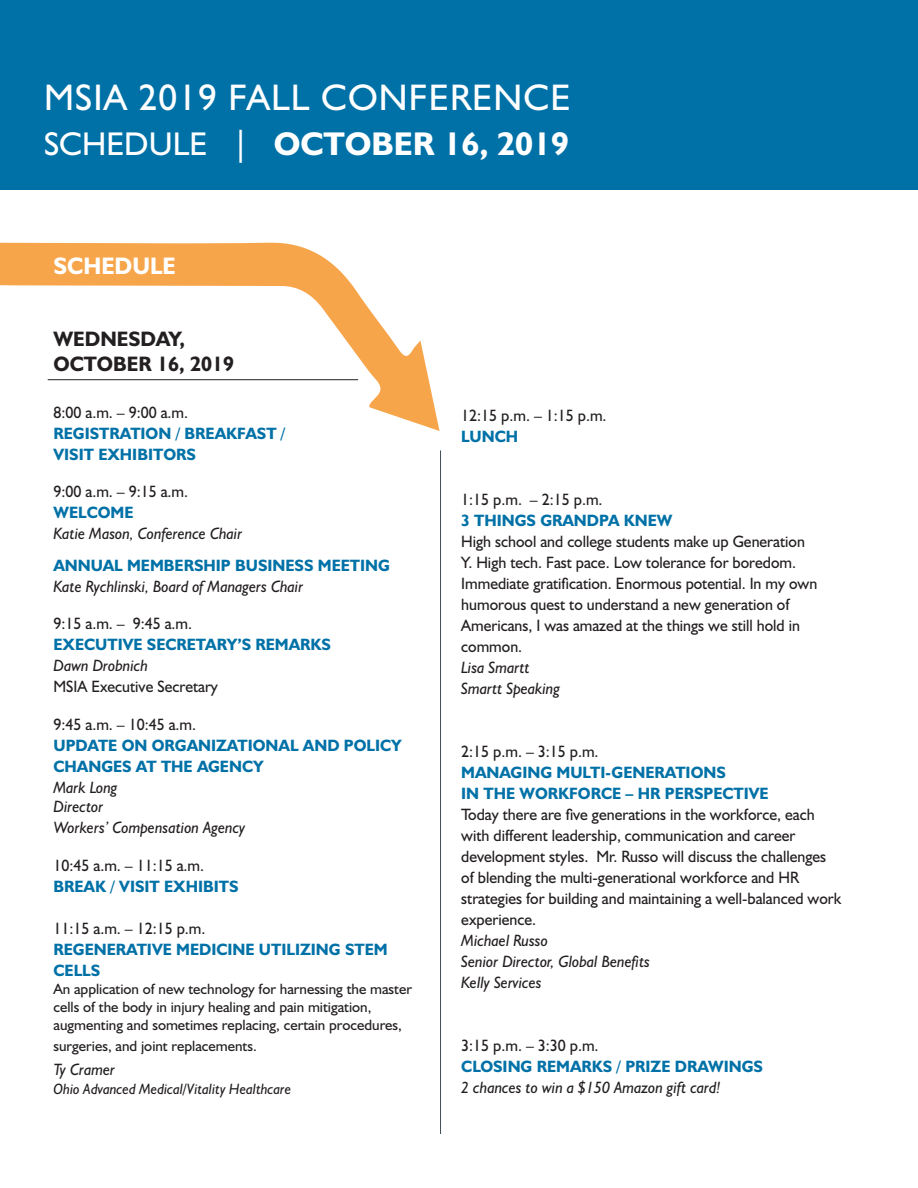
<style>
.page{position:relative;width:918px;height:1188px;background:#fff}
.page>*{position:absolute;margin:0;border:0;box-sizing:border-box;transform-origin:0 0}
.t1{font:37.2px "Humanist 521 BT";letter-spacing:.03em;color:#fff}
.t2{font:700 33px "Humanist 521 BT";color:#fff}
.t3{font:700 24px "Humanist 521 BT";color:#fff;scale:.96 1}
.t4{font:700 21px/25.2px "Humanist 521 BT";color:#231f20;scale:.96 1}
.t5{font:16.5px/21px "Humanist 521 BT";color:#231f20;scale:.96 1}
.t6{font:700 16.5px/21px "Humanist 521 BT";color:#0071a7;scale:.96 1}
.t7{font:italic 16.5px/21px "Humanist 521 BT";color:#231f20;scale:.96 1}
.t8{font:15px/18px "Humanist 521 BT";color:#231f20}
.t9{font:italic 15px "Humanist 521 BT";color:#231f20;scale:.96 1}
.s1{font-weight:400}
</style>
<div class="page">
<svg style="left:0;top:242px;width:439px;height:189px"></svg>
<div style="left:0;top:0;width:918px;height:190px;background:#0071a7"></div>
<hr style="left:48px;top:379px;width:310px;height:1px;background:#231f20">
<hr style="left:440px;top:450px;width:1px;height:684px;background:#414f54">
<h1 class="t1" style="left:44px;top:74px;width:528px">MSIA 2019 FALL CONFERENCE</h1>
<h2 class="t2" style="left:44px;top:123px;width:527px"><span class="s1">SCHEDULE |</span> OCTOBER 16, 2019</h2>
<h3 class="t3" style="left:54px;top:251px;width:129px">SCHEDULE</h3>
<p class="t4" style="left:54px;top:326px;width:190px">WEDNESDAY,<br>OCTOBER 16, 2019</p>
<p class="t5" style="left:54px;top:401px;width:142px">8:00 a.m. – 9:00 a.m.</p>
<p class="t6" style="left:54px;top:422px;width:243px">REGISTRATION / BREAKFAST /<br>VISIT EXHIBITORS</p>
<p class="t5" style="left:54px;top:481px;width:142px">9:00 a.m. – 9:15 a.m.</p>
<p class="t6" style="left:54px;top:502px;width:85px">WELCOME</p>
<p class="t7" style="left:54px;top:523px;width:198px">Katie Mason, Conference Chair</p>
<p class="t6" style="left:54px;top:554px;width:352px">ANNUAL MEMBERSHIP BUSINESS MEETING</p>
<p class="t7" style="left:54px;top:575px;width:262px">Kate Rychlinski, Board of Managers Chair</p>
<p class="t5" style="left:54px;top:613px;width:146px">9:15 a.m. – 9:45 a.m.</p>
<p class="t6" style="left:54px;top:634px;width:291px">EXECUTIVE SECRETARY’S REMARKS</p>
<p class="t7" style="left:54px;top:655px;width:100px">Dawn Drobnich</p>
<p class="t5" style="left:54px;top:676px;width:173px">MSIA Executive Secretary</p>
<p class="t5" style="left:54px;top:713px;width:150px">9:45 a.m. – 10:45 a.m.</p>
<p class="t6" style="left:54px;top:734px;width:364px">UPDATE ON ORGANIZATIONAL AND POLICY<br>CHANGES AT THE AGENCY</p>
<p class="t7" style="left:54px;top:777px;width:68px;line-height:19.5px">Mark Long<br>Director</p>
<p class="t7" style="left:54px;top:817px;width:201px">Workers’ Compensation Agency</p>
<p class="t5" style="left:54px;top:854px;width:158px">10:45 a.m. – 11:15 a.m.</p>
<p class="t6" style="left:54px;top:875px;width:194px">BREAK / VISIT EXHIBITS</p>
<p class="t5" style="left:54px;top:917px;width:160px">11:15 a.m. – 12:15 p.m.</p>
<p class="t6" style="left:54px;top:938px;width:350px">REGENERATIVE MEDICINE UTILIZING STEM<br>CELLS</p>
<p class="t8" style="left:54px;top:979px;width:360px">An application of new technology for harnessing the master cells of the body in injury healing and pain mitigation, augmenting and sometimes replacing, certain procedures,</p>
<p class="t8" style="left:54px;top:1036px;width:205px">surgeries, and joint replacements.</p>
<p class="t7" style="left:54px;top:1058px;width:66px">Ty Cramer</p>
<p class="t9" style="left:54px;top:1080px;width:249px">Ohio Advanced Medical/Vitality Healthcare</p>
<p class="t5" style="left:461px;top:405px;width:153px">12:15 p.m. – 1:15 p.m.</p>
<p class="t6" style="left:461px;top:425px;width:61px">LUNCH</p>
<p class="t5" style="left:461px;top:489px;width:149px">1:15 p.m. – 2:15 p.m.</p>
<p class="t6" style="left:461px;top:509px;width:221px">3 THINGS GRANDPA KNEW</p>
<p class="t5" style="left:461px;top:531px;width:372px">High school and college students make up Generation Y. High tech. Fast pace. Low tolerance for boredom.<br>Immediate gratification. Enormous potential. In my own humorous quest to understand a new generation of Americans, I was amazed at the things we still hold in common.</p>
<p class="t7" style="left:461px;top:657px;width:104px">Lisa Smartt<br>Smartt Speaking</p>
<p class="t5" style="left:461px;top:741px;width:145px">2:15 p.m. – 3:15 p.m.</p>
<p class="t6" style="left:461px;top:762px;width:322px">MANAGING MULTI-GENERATIONS<br>IN THE WORKFORCE – HR PERSPECTIVE</p>
<p class="t5" style="left:461px;top:804px;width:398px">Today there are five generations in the workforce, each with different leadership, communication and career development styles. Mr. Russo will discuss the challenges of blending the multi-generational workforce and HR strategies for building and maintaining a well-balanced work experience.</p>
<p class="t7" style="left:461px;top:930px;width:198px">Michael Russo<br>Senior Director, Global Benefits<br>Kelly Services</p>
<p class="t5" style="left:461px;top:1035px;width:145px">3:15 p.m. – 3:30 p.m.</p>
<p class="t6" style="left:461px;top:1056px;width:316px">CLOSING REMARKS / PRIZE DRAWINGS</p>
<p class="t7" style="left:461px;top:1077px;width:272px">2 chances to win a $150 Amazon gift card!</p>
</div>
